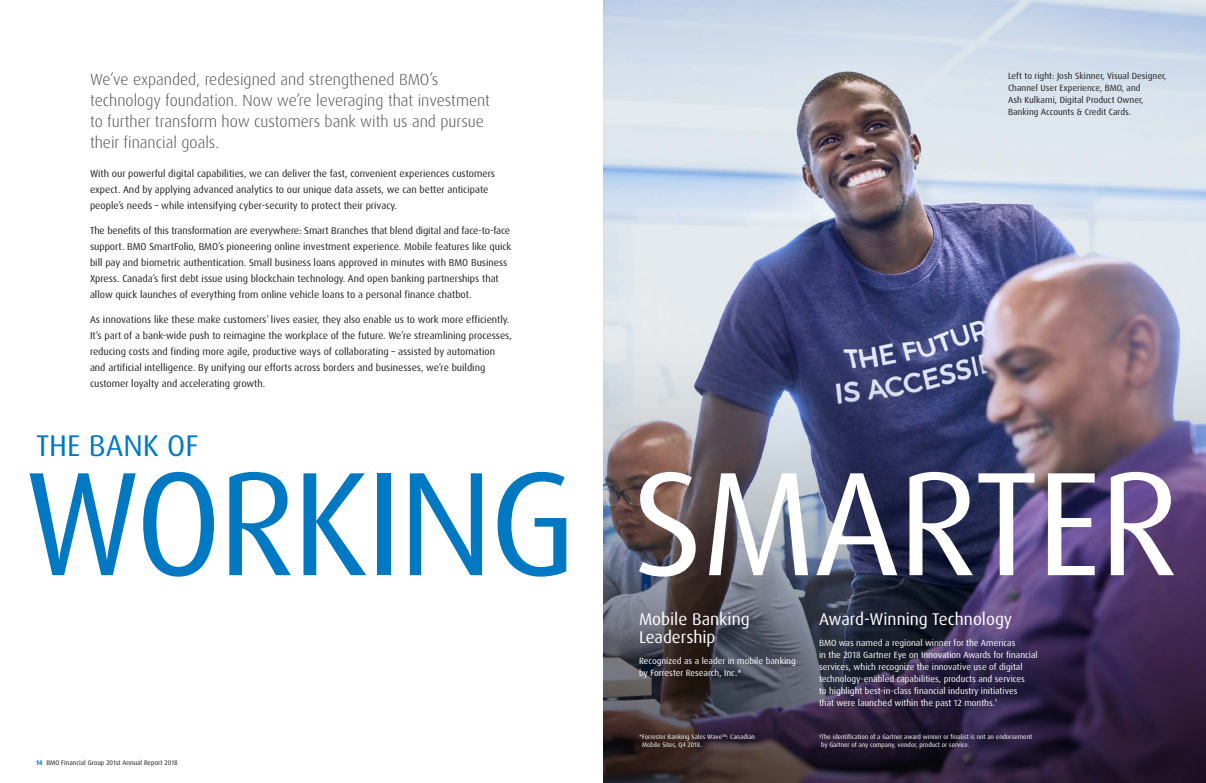
<style>
.page{position:relative;width:1206px;height:783px;background:#fff}
.page>*{position:absolute;margin:0;border:0;box-sizing:border-box;transform-origin:0 0}
.t1{font:148px "Dax Pro";letter-spacing:-.025em;color:#0079c2;scale:.96 1}
.t2{font:30px "Dax Pro";color:#0079c2}
.t3{font:17px/18px "Dax Pro";color:#fff}
.t4{font:300 16px/21px "Dax Pro";color:#4b4c4d}
.t5{font:10px/16px "Dax Pro";color:#231f20}
.t6{font:9px/12px "Dax Pro";color:#fff}
.t7{font:9px/12px "Dax Pro";color:#231f20}
.t8{font:6.8px "Dax Pro";color:#231f20}
.t9{font:6.5px/7.8px "Dax Pro";color:#fff}
.s1{color:#fff}
.s2{font-weight:700;color:#0079c2}
.s3{font-family:"Emona"}
</style>
<div class="page">
<img style="left:603px;top:0;width:603px;height:783px">
<h3 class="t4" style="left:90px;top:69px;width:402px">We’ve expanded, redesigned and strengthened BMO’s technology foundation. Now we’re leveraging that investment to further transform how customers bank with us and pursue their financial goals.</h3>
<p class="t5" style="left:90px;top:166px;width:407px">With our powerful digital capabilities, we can deliver the fast, convenient experiences customers expect. And by applying advanced analytics to our unique data assets, we can better anticipate people’s needs – while intensifying cyber-security to protect their privacy.</p>
<p class="t5" style="left:90px;top:223px;width:423px">The benefits of this transformation are everywhere: Smart Branches that blend digital and face-to-face support. BMO SmartFolio, BMO’s pioneering online investment experience. Mobile features like quick bill pay and biometric authentication. Small business loans approved in minutes with BMO Business Xpress. Canada’s first debt issue using blockchain technology. And open banking partnerships that allow quick launches of everything from online vehicle loans to a personal finance chatbot.</p>
<p class="t5" style="left:90px;top:312px;width:423px">As innovations like these make customers’ lives easier, they also enable us to work more efficiently.<br>It’s part of a bank-wide push to reimagine the workplace of the future. We’re streamlining processes, reducing costs and finding more agile, productive ways of collaborating – assisted by automation and artificial intelligence. By unifying our efforts across borders and businesses, we’re building customer loyalty and accelerating growth.</p>
<p class="t7" style="left:1008px;top:70px;width:160px">Left to right: Josh Skinner, Visual Designer, Channel User Experience, BMO, and<br>Ash Kulkarni, Digital Product Owner, Banking Accounts &amp; Credit Cards.</p>
<h2 class="t2" style="left:36px;top:426px;width:164px">THE BANK OF</h2>
<h1 class="t1" style="left:24px;top:429px;width:1204px">WORKING <span class="s1">SMARTER</span></h1>
<p class="t8" style="left:36px;top:758px;width:143px"><span class="s2">14</span> BMO Financial Group 201st Annual Report 2018</p>
<h3 class="t3" style="left:639px;top:611px;width:112px">Mobile Banking<br>Leadership</h3>
<p class="t6" style="left:639px;top:655px;width:158px">Recognized as a leader in mobile banking by Forrester Research, Inc.<span class="s3">*</span></p>
<p class="t9" style="left:642px;top:733px;width:114px;text-indent:-3px"><span class="s3">*</span>Forrester Banking Sales Wave<sup>TM</sup>: Canadian<br>Mobile Sites, Q4 2018.</p>
<h3 class="t3" style="left:819px;top:611px;width:195px">Award-Winning Technology</h3>
<p class="t6" style="left:819px;top:637px;width:220px">BMO was named a regional winner for the Americas<br>in the 2018 Gartner Eye on Innovation Awards for financial services, which recognize the innovative use of digital technology-enabled capabilities, products and services<br>to highlight best-in-class financial industry initiatives<br>that were launched within the past 12 months.<sup>1</sup></p>
<p class="t9" style="left:821px;top:733px;width:213px;text-indent:-2px"><sup>1</sup>The identification of a Gartner award winner or finalist is not an endorsement by Gartner of any company, vendor, product or service.</p>
</div>
